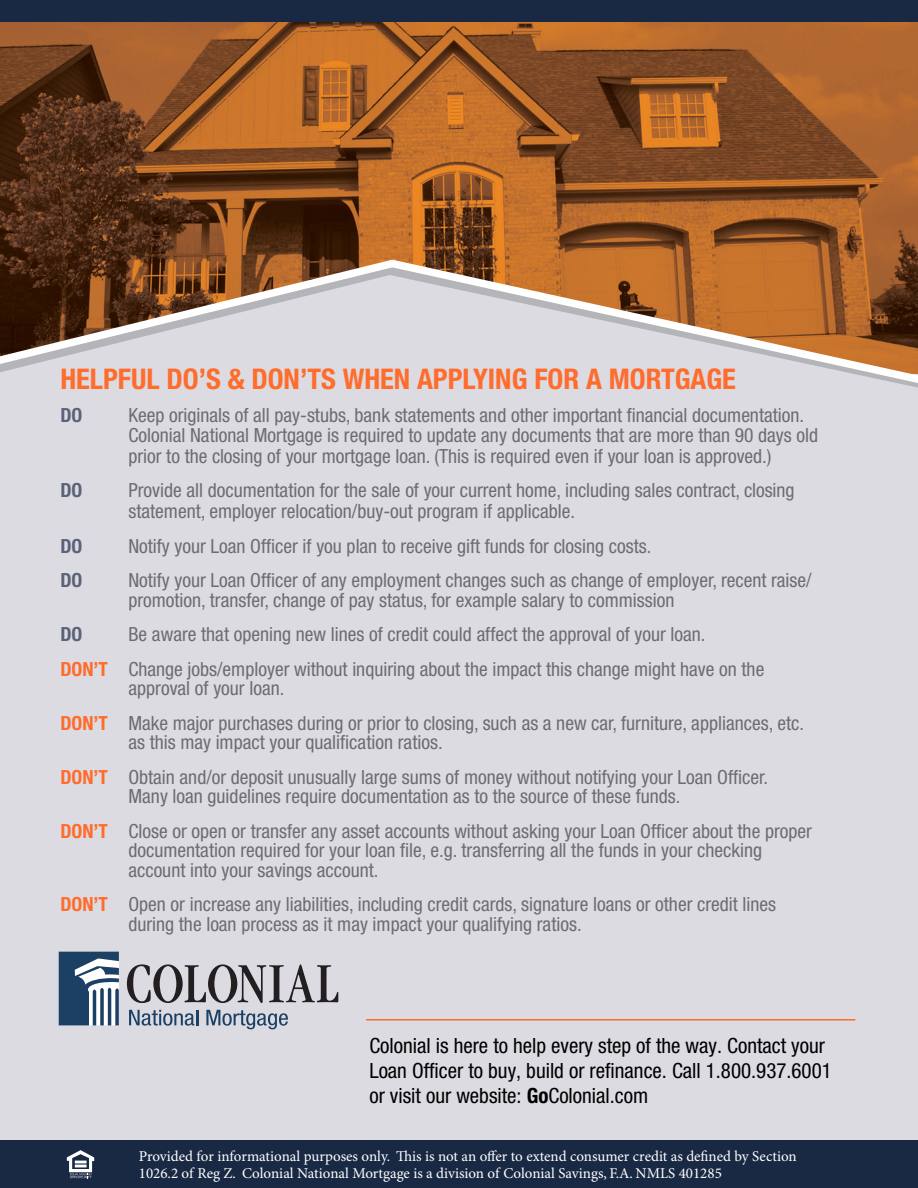
<style>
.page{position:relative;width:918px;height:1188px;background:#fff}
.page>*{position:absolute;margin:0;border:0;box-sizing:border-box;transform-origin:0 0}
.t1{font:700 condensed 28.5px "Helvetica Neue LT Std";color:#ff6c2c}
.t2{font:condensed 21px/25.2px "Helvetica Neue LT Std";color:#000}
.t3{font:condensed 19.5px "Helvetica Neue LT Std";color:#6c6d70}
.t4{font:700 condensed 19.5px "Helvetica Neue LT Std";color:#5b6278}
.t5{font:15px/16.5px "Minion Pro";color:#fff}
.s1{font-weight:700;color:#ff6c2c}
.s2{font-weight:700}
</style>
<div class="page">
<div style="left:0;top:221px;width:918px;height:967px;background:#dcdbe1"></div>
<img style="left:0;top:22px;width:918px;height:232px">
<div style="left:0;top:0;width:918px;height:22px;background:#192944"></div>
<svg style="left:402px;top:254px;width:516px;height:134px"></svg>
<svg style="left:0;top:254px;width:402px;height:118px"></svg>
<svg style="left:59px;top:952px;width:60px;height:73px;background:#607a93"></svg>
<svg style="left:127px;top:964px;width:211px;height:39px"></svg>
<svg style="left:129px;top:1010px;width:69px;height:16px"></svg>
<svg style="left:206px;top:1010px;width:82px;height:19px"></svg>
<hr style="left:366px;top:1019px;width:489px;height:2px;background:#ff6c2c">
<div style="left:0;top:1140px;width:918px;height:48px;background:#192944"></div>
<svg style="left:67px;top:1150px;width:27px;height:28px"></svg>
<p class="t1" style="left:60px;top:362px;width:677px">HELPFUL DO’S &amp; DON’TS WHEN APPLYING FOR A MORTGAGE</p>
<p class="t4" style="left:60px;top:404px;width:24px">DO</p>
<p class="t3" style="left:128px;top:404px;width:677px">Keep originals of all pay-stubs, bank statements and other important financial documentation.</p>
<p class="t3" style="left:128px;top:424px;width:691px">Colonial National Mortgage is required to update any documents that are more than 90 days old</p>
<p class="t3" style="left:128px;top:445px;width:645px">prior to the closing of your mortgage loan. (This is required even if your loan is approved.)</p>
<p class="t4" style="left:60px;top:479px;width:24px">DO</p>
<p class="t3" style="left:128px;top:479px;width:668px">Provide all documentation for the sale of your current home, including sales contract, closing</p>
<p class="t3" style="left:128px;top:500px;width:448px">statement, employer relocation/buy-out program if applicable.</p>
<p class="t4" style="left:60px;top:534px;width:24px">DO</p>
<p class="t3" style="left:128px;top:535px;width:525px">Notify your Loan Officer if you plan to receive gift funds for closing costs.</p>
<p class="t4" style="left:60px;top:569px;width:24px">DO</p>
<p class="t3" style="left:128px;top:569px;width:685px">Notify your Loan Officer of any employment changes such as change of employer, recent raise/</p>
<p class="t3" style="left:128px;top:589px;width:548px">promotion, transfer, change of pay status, for example salary to commission</p>
<p class="t4" style="left:60px;top:623px;width:24px">DO</p>
<p class="t3" style="left:128px;top:623px;width:579px">Be aware that opening new lines of credit could affect the approval of your loan.</p>
<p class="t3" style="left:60px;top:658px;width:705px"><span class="s1">DON’T</span> Change jobs/employer without inquiring about the impact this change might have on the</p>
<p class="t3" style="left:128px;top:677px;width:158px">approval of your loan.</p>
<p class="t3" style="left:60px;top:712px;width:745px"><span class="s1">DON’T</span> Make major purchases during or prior to closing, such as a new car, furniture, appliances, etc.</p>
<p class="t3" style="left:128px;top:731px;width:316px">as this may impact your qualification ratios.</p>
<p class="t3" style="left:60px;top:766px;width:709px"><span class="s1">DON’T</span> Obtain and/or deposit unusually large sums of money without notifying your Loan Officer.</p>
<p class="t3" style="left:128px;top:785px;width:554px">Many loan guidelines require documentation as to the source of these funds.</p>
<p class="t3" style="left:60px;top:820px;width:753px"><span class="s1">DON’T</span> Close or open or transfer any asset accounts without asking your Loan Officer about the proper</p>
<p class="t3" style="left:128px;top:839px;width:635px">documentation required for your loan file, e.g. transferring all the funds in your checking</p>
<p class="t3" style="left:128px;top:859px;width:252px">account into your savings account.</p>
<p class="t3" style="left:60px;top:893px;width:717px"><span class="s1">DON’T</span> Open or increase any liabilities, including credit cards, signature loans or other credit lines</p>
<p class="t3" style="left:128px;top:913px;width:455px">during the loan process as it may impact your qualifying ratios.</p>
<p class="t2" style="left:369px;top:1032px;width:464px">Colonial is here to help every step of the way. Contact your<br>Loan Officer to buy, build or refinance. Call 1.800.937.6001 or visit our website: <span class="s2">Go</span>Colonial.com</p>
<p class="t5" style="left:139px;top:1149px;width:659px">Provided for informational purposes only. This is not an offer to extend consumer credit as defined by Section<br>1026.2 of Reg Z. Colonial National Mortgage is a division of Colonial Savings, F.A. NMLS 401285</p>
</div>
